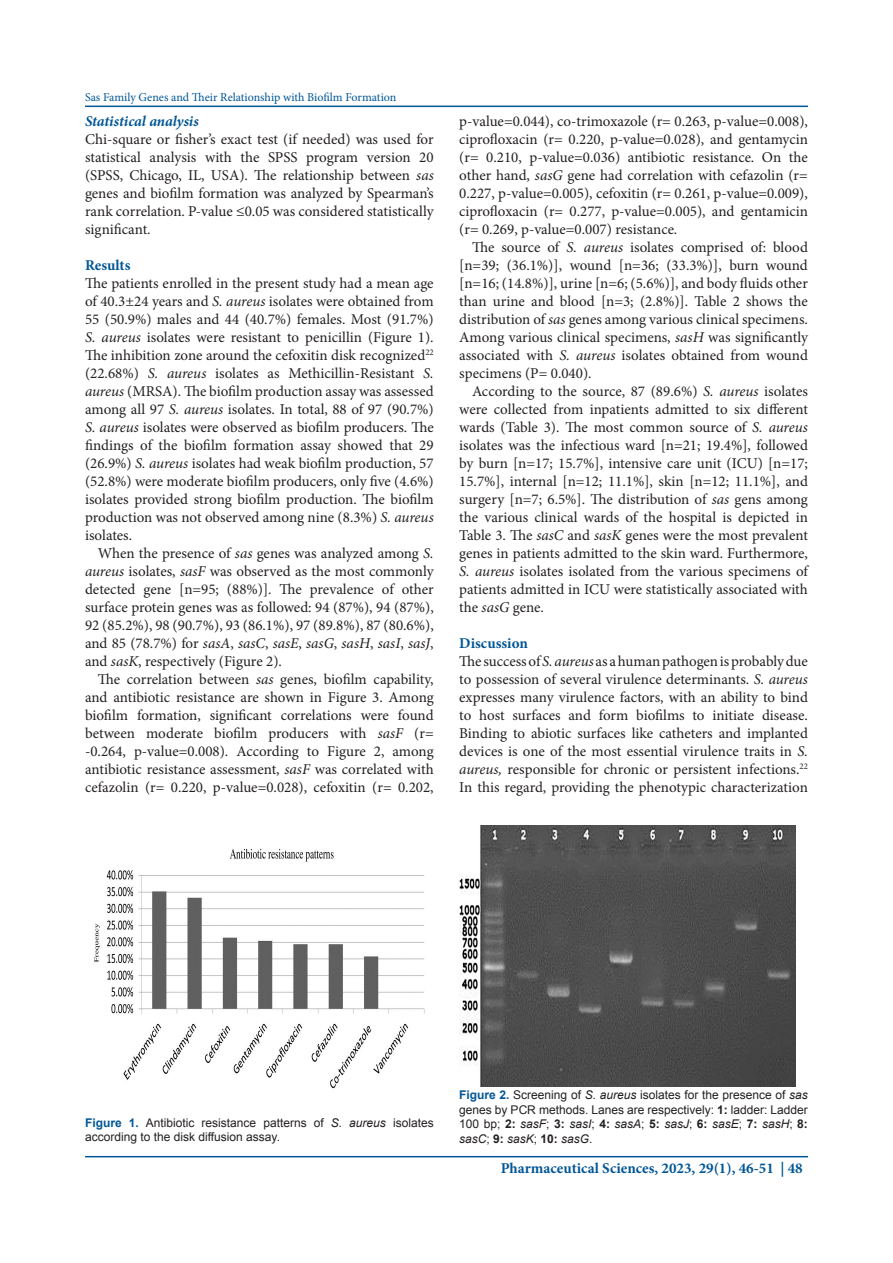
<style>
.page{position:relative;width:893px;height:1263px;background:#fff}
.page>*{position:absolute;margin:0;border:0;box-sizing:border-box;transform-origin:0 0}
.Pa8{font:15px/18px "Minion Pro";color:#231f20;text-align:justify}
.Default{font:15px/18px "Minion Pro";color:#231f20;text-align:justify}
.t1{font:700 15px "Minion Pro";color:#005696}
.t2{font:italic 700 15px "Minion Pro";letter-spacing:-.005em;color:#005696}
.t3{font:12px/14.4px "Arial";color:#231f20}
.t4{font:12px "Minion Pro";letter-spacing:-.005em;color:#005696}
.s1{font-style:italic}
.s2{font-weight:700;color:#005696}
.s3{font-weight:700}
</style>
<div class="page">
<hr style="left:85px;top:106px;width:723px;height:1px;background:#005696">
<hr style="left:85px;top:1156px;width:723px;height:1px;background:#005696">
<img style="left:94px;top:848px;width:331px;height:241px">
<img style="left:459px;top:825px;width:336px;height:262px">
<p class="t4" style="left:85px;top:89px;width:313px">Sas Family Genes and Their Relationship with Biofilm Formation</p>
<p class="t2" style="left:85px;top:110px;width:115px">Statistical analysis</p>
<p class="Pa8" style="left:85px;top:130px;width:350px">Chi-square or fisher’s exact test (if needed) was used for statistical analysis with the SPSS program version 20 (SPSS, Chicago, IL, USA). The relationship between <span class="s1">sas </span>genes and biofilm formation was analyzed by Spearman’s rank correlation. P-value ≤0.05 was considered statistically significant.</p>
<p class="t1" style="left:85px;top:254px;width:47px">Results</p>
<p class="Pa8" style="left:85px;top:274px;width:350px">The patients enrolled in the present study had a mean age of 40.3±24 years and <span class="s1">S. aureus</span> isolates were obtained from 55 (50.9%) males and 44 (40.7%) females. Most (91.7%)<br><span class="s1">S. aureus</span> isolates were resistant to penicillin (Figure 1).<br>The inhibition zone around the cefoxitin disk recognized<sup>22 </sup>(22.68%) <span class="s1">S. aureus</span> isolates as Methicillin-Resistant <span class="s1">S. aureus</span> (MRSA). The biofilm production assay was assessed among all 97 <span class="s1">S. aureus</span> isolates. In total, 88 of 97 (90.7%)<br><span class="s1">S. aureus</span> isolates were observed as biofilm producers. The findings of the biofilm formation assay showed that 29 (26.9%) <span class="s1">S. aureus</span> isolates had weak biofilm production, 57 (52.8%) were moderate biofilm producers, only five (4.6%) isolates provided strong biofilm production. The biofilm production was not observed among nine (8.3%) <span class="s1">S. aureus </span>isolates.</p>
<p class="Default" style="left:85px;top:544px;width:350px;text-indent:13px">When the presence of <span class="s1">sas</span> genes was analyzed among <span class="s1">S. aureus</span> isolates, <span class="s1">sasF</span> was observed as the most commonly detected gene [n=95; (88%)]. The prevalence of other surface protein genes was as followed: 94 (87%), 94 (87%), 92 (85.2%), 98 (90.7%), 93 (86.1%), 97 (89.8%), 87 (80.6%), and 85 (78.7%) for <span class="s1">sasA</span>, <span class="s1">sasC</span>, <span class="s1">sasE</span>, <span class="s1">sasG</span>, <span class="s1">sasH</span>, <span class="s1">sasI</span>, <span class="s1">sasJ</span>, and <span class="s1">sasK</span>, respectively (Figure 2).</p>
<p class="Pa8" style="left:85px;top:670px;width:350px;text-indent:13px">The correlation between <span class="s1">sas</span> genes, biofilm capability, and antibiotic resistance are shown in Figure 3. Among biofilm formation, significant correlations were found between moderate biofilm producers with <span class="s1">sasF</span> (r= -0.264, p-value=0.008). According to Figure 2, among antibiotic resistance assessment, <span class="s1">sasF</span> was correlated with cefazolin (r= 0.220, p-value=0.028), cefoxitin (r= 0.202,</p>
<p class="Pa8" style="left:459px;top:112px;width:350px">p-value=0.044), co-trimoxazole (r= 0.263, p-value=0.008), ciprofloxacin (r= 0.220, p-value=0.028), and gentamycin (r= 0.210, p-value=0.036) antibiotic resistance. On the other hand, <span class="s1">sasG</span> gene had correlation with cefazolin (r= 0.227, p-value=0.005), cefoxitin (r= 0.261, p-value=0.009), ciprofloxacin (r= 0.277, p-value=0.005), and gentamicin (r= 0.269, p-value=0.007) resistance.</p>
<p class="Pa8" style="left:459px;top:238px;width:350px;text-indent:13px">The source of <span class="s1">S. aureus</span> isolates comprised of: blood [n=39; (36.1%)], wound [n=36; (33.3%)], burn wound [n=16; (14.8%)], urine [n=6; (5.6%)], and body fluids other than urine and blood [n=3; (2.8%)]. Table 2 shows the distribution of <span class="s1">sas</span> genes among various clinical specimens.<br>Among various clinical specimens, <span class="s1">sasH</span> was significantly associated with <span class="s1">S. aureus</span> isolates obtained from wound specimens (P= 0.040).</p>
<p class="Pa8" style="left:459px;top:382px;width:350px;text-indent:13px">According to the source, 87 (89.6%) <span class="s1">S. aureus</span> isolates were collected from inpatients admitted to six different wards (Table 3). The most common source of <span class="s1">S. aureus </span>isolates was the infectious ward [n=21; 19.4%], followed by burn [n=17; 15.7%], intensive care unit (ICU) [n=17; 15.7%], internal [n=12; 11.1%], skin [n=12; 11.1%], and surgery [n=7; 6.5%]. The distribution of <span class="s1">sas</span> gens among the various clinical wards of the hospital is depicted in Table 3. The <span class="s1">sasC</span> and <span class="s1">sasK</span> genes were the most prevalent genes in patients admitted to the skin ward. Furthermore, <span class="s1">S. aureus</span> isolates isolated from the various specimens of patients admitted in ICU were statistically associated with the <span class="s1">sasG</span> gene.</p>
<p class="t1" style="left:459px;top:632px;width:70px">Discussion</p>
<p class="Pa8" style="left:459px;top:652px;width:350px">The success of <span class="s1">S. aureus</span> as a human pathogen is probably due to possession of several virulence determinants. <span class="s1">S. aureus </span>expresses many virulence factors, with an ability to bind to host surfaces and form biofilms to initiate disease.<br>Binding to abiotic surfaces like catheters and implanted devices is one of the most essential virulence traits in <span class="s1">S.</span></p>
<p class="Pa8" style="left:459px;top:760px;width:350px"><span class="s1">aureus,</span> responsible for chronic or persistent infections.<sup>22<br></sup>In this regard, providing the phenotypic characterization</p>
<p class="t3" style="left:85px;top:1115px;width:350px"><span class="s2">Figure 1.</span> Antibiotic resistance patterns of <span class="s1">S. aureus</span> isolates according to the disk diffusion assay.</p>
<p class="t3" style="left:459px;top:1088px;width:350px;text-align:justify"><span class="s2">Figure 2.</span> Screening of <span class="s1">S. aureus</span> isolates for the presence of <span class="s1">sas </span>genes by PCR methods. Lanes are respectively: <span class="s3">1:</span> ladder: Ladder 100 bp; <span class="s3">2:</span> <span class="s1">sasF</span>; <span class="s3">3:</span> <span class="s1">sasI</span>; <span class="s3">4:</span> <span class="s1">sasA</span>; <span class="s3">5:</span> <span class="s1">sasJ</span>; <span class="s3">6:</span> <span class="s1">sasE</span>; <span class="s3">7:</span> <span class="s1">sasH</span>; <span class="s3">8: </span><span class="s1">sasC</span>; <span class="s3">9:</span> <span class="s1">sasK</span>; <span class="s3">10:</span> <span class="s1">sasG</span>.</p>
<p class="t1" style="left:501px;top:1158px;width:303px">Pharmaceutical Sciences, 2023, 29(1), 46-51 | 48</p>
</div>
